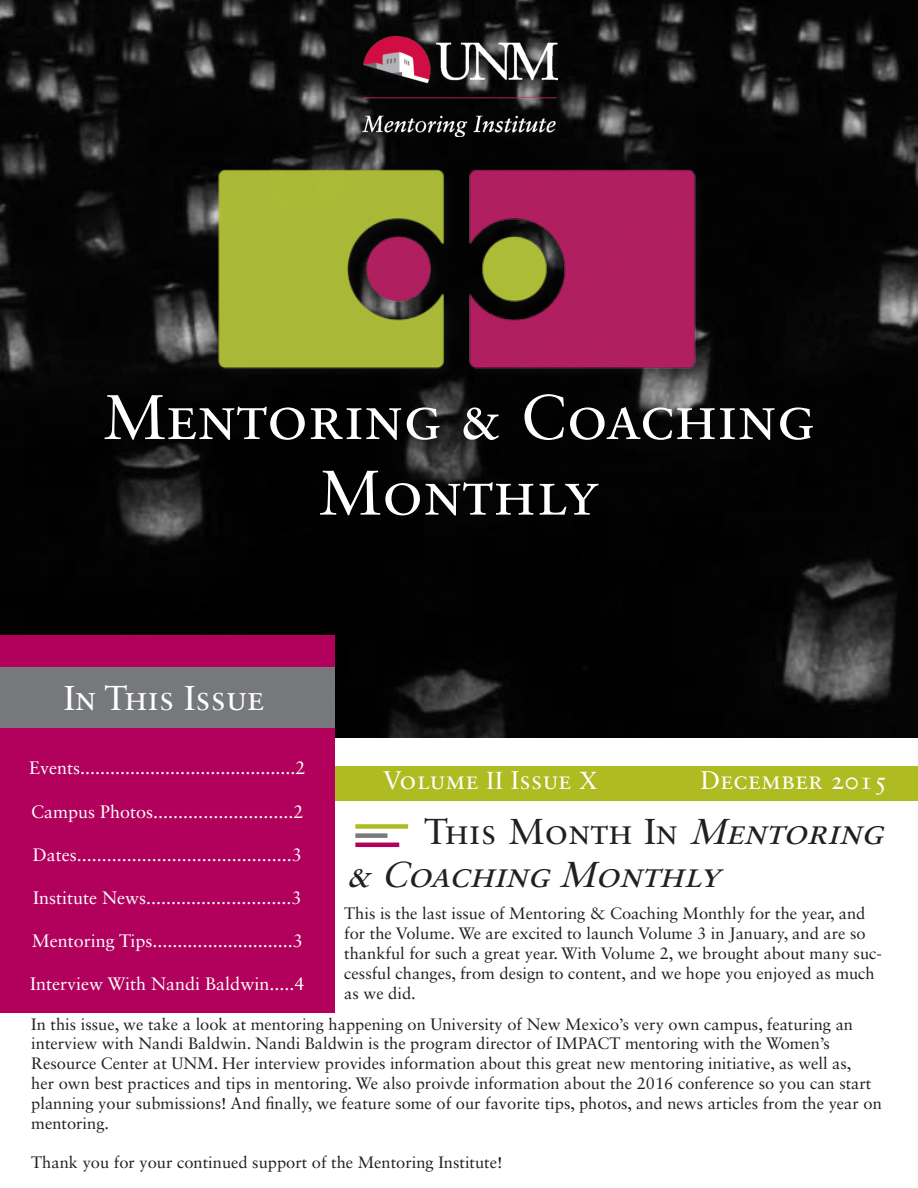
<style>
.page{position:relative;width:918px;height:1188px;background:#fff}
.page>*{position:absolute;margin:0;border:0;box-sizing:border-box;transform-origin:0 0}
.t1{font:63px "Sabon LT Std";color:#fff}
.t2{font:italic 36px/43.2px "Sabon LT Std";color:#231f20}
.t3{font:34.5px "Sabon LT Std";color:#fff}
.t4{font:25.5px "Sabon LT Std";letter-spacing:.01em;color:#fff}
.t5{font:18px "Sabon LT Std";color:#fff}
.t6{font:16.5px/19.8px "Sabon LT Std";color:#231f20}
.s1{font-family:"Times New Roman"}
.s2{font-style:normal}
</style>
<div class="page">
<img style="left:0;top:0;width:918px;height:738px">
<div style="left:335px;top:766px;width:583px;height:34px;background:#aebc21"></div>
<img style="left:362px;top:36px;width:196px;height:100px">
<hr style="left:355px;top:843px;width:44px;height:4px;background:#b1015c">
<div style="left:355px;top:833px;width:32px;height:5px;background:#76787b"></div>
<div style="left:355px;top:824px;width:53px;height:5px;background:#aebc21"></div>
<div style="left:0;top:635px;width:335px;height:378px;background:#b1015c"></div>
<div style="left:0;top:667px;width:335px;height:61px;background:#76787b"></div>
<img style="left:169px;top:136px;width:573px;height:278px">
<p class="t1" style="left:103px;top:380px;width:713px">Mentoring &amp; Coaching</p>
<p class="t1" style="left:319px;top:455px;width:282px">Monthly</p>
<p class="t3" style="left:64px;top:678px;width:202px">In This Issue</p>
<p class="t5" style="left:29px;top:757px;width:278px">Events...........................................2</p>
<p class="t5" style="left:31px;top:801px;width:274px">Campus Photos............................2</p>
<p class="t5" style="left:33px;top:844px;width:271px">Dates...........................................3</p>
<p class="t5" style="left:33px;top:887px;width:270px">Institute News.............................3</p>
<p class="t5" style="left:32px;top:930px;width:272px">Mentoring Tips............................3</p>
<p class="t5" style="left:30px;top:973px;width:276px">Interview With Nandi Baldwin.....4</p>
<p class="t4" style="left:383px;top:765px;width:216px">Volume <span class="s1">II</span> Issue <span class="s1">X</span></p>
<p class="t4" style="left:700px;top:765px;width:189px">December 2015</p>
<p class="t2" style="left:346px;top:809px;width:550px;text-indent:78px"><span class="s2">Th i s M o n t h I n</span> Mentoring &amp; Coaching Monthly</p>
<p class="t6" style="left:344px;top:904px;width:539px">This is the last issue of Mentoring &amp; Coaching Monthly for the year, and for the Volume. We are excited to launch Volume 3 in January, and are so thankful for such a great year. With Volume 2, we brought about many suc&shy;cessful changes, from design to content, and we hope you enjoyed as much as we did.</p>
<p class="t6" style="left:31px;top:1014px;width:823px">In this issue, we take a look at mentoring happening on University of New Mexico’s very own campus, featuring an interview with Nandi Baldwin. Nandi Baldwin is the program director of IMPACT mentoring with the Women’s</p>
<p class="t6" style="left:31px;top:1053px;width:852px">Resource Center at UNM. Her interview provides information about this great new mentoring initiative, as well as,<br>her own best practices and tips in mentoring. We also proivde information about the 2016 conference so you can start planning your submissions! And finally, we feature some of our favorite tips, photos, and news articles from the year on mentoring.</p>
<p class="t6" style="left:31px;top:1152px;width:473px">Thank you for your continued support of the Mentoring Institute!</p>
</div>
